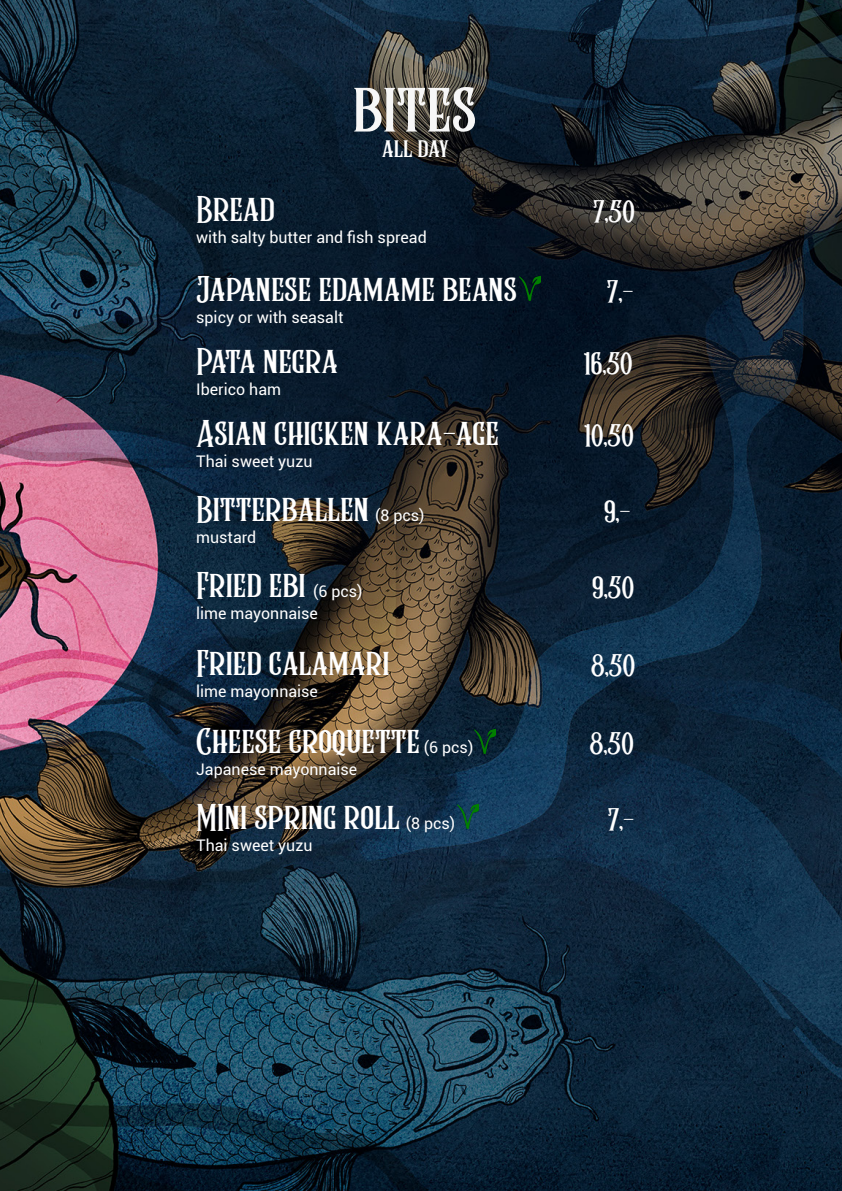
<style>
.page{position:relative;width:842px;height:1191px;background:#fff}
.page>*{position:absolute;margin:0;border:0;box-sizing:border-box;transform-origin:0 0}
.t1{font:68px "Rumble Brave";color:#f7f7f7}
.t2{font:36px "Rumble Brave";color:#fff}
.t3{font:30px "Rumble Brave";color:#fff}
.t4{font:26px "Rumble Brave";letter-spacing:-.015em;color:#fff}
.t5{font:16px "Roboto";color:#fff}
</style>
<div class="page">
<img style="left:0;top:0;width:842px;height:1191px">
<img style="left:520px;top:276px;width:21px;height:24px">
<img style="left:458px;top:804px;width:21px;height:25px">
<img style="left:475px;top:728px;width:21px;height:25px">
<p class="t1" style="left:352px;top:68px;width:126px">bites</p>
<p class="t4" style="left:382px;top:133px;width:69px">all day</p>
<p class="t2" style="left:196px;top:187px;width:80px">Bread</p>
<p class="t3" style="left:593px;top:193px;width:43px">7,50</p>
<p class="t5" style="left:196px;top:226px;width:232px">with salty butter and fish spread</p>
<p class="t2" style="left:196px;top:267px;width:322px">Japanese edamame beans</p>
<p class="t3" style="left:607px;top:273px;width:28px">7,-</p>
<p class="t5" style="left:196px;top:306px;width:149px">spicy or with seasalt</p>
<p class="t2" style="left:196px;top:339px;width:143px">Pata negra</p>
<p class="t3" style="left:584px;top:345px;width:50px">16,50</p>
<p class="t5" style="left:196px;top:378px;width:86px">Iberico ham</p>
<p class="t2" style="left:196px;top:411px;width:304px">Asian chicken kara-age</p>
<p class="t3" style="left:584px;top:417px;width:51px">10,50</p>
<p class="t5" style="left:196px;top:450px;width:118px">Thai sweet yuzu</p>
<p class="t2" style="left:196px;top:487px;width:174px">Bitterballen</p>
<p class="t5" style="left:375px;top:504px;width:51px">(8 pcs)</p>
<p class="t3" style="left:604px;top:493px;width:28px">9,-</p>
<p class="t5" style="left:196px;top:526px;width:62px">mustard</p>
<p class="t2" style="left:196px;top:563px;width:111px">Fried ebi</p>
<p class="t5" style="left:313px;top:580px;width:51px">(6 pcs)</p>
<p class="t3" style="left:592px;top:569px;width:43px">9,50</p>
<p class="t5" style="left:196px;top:602px;width:123px">lime mayonnaise</p>
<p class="t2" style="left:196px;top:641px;width:195px">Fried calamari</p>
<p class="t3" style="left:591px;top:647px;width:46px">8,50</p>
<p class="t5" style="left:196px;top:680px;width:123px">lime mayonnaise</p>
<p class="t2" style="left:196px;top:719px;width:225px">Cheese croquette</p>
<p class="t5" style="left:424px;top:736px;width:51px">(6 pcs)</p>
<p class="t3" style="left:589px;top:725px;width:46px">8,50</p>
<p class="t5" style="left:196px;top:758px;width:163px">Japanese mayonnaise</p>
<p class="t2" style="left:196px;top:795px;width:205px">MIni spring roll</p>
<p class="t5" style="left:406px;top:812px;width:51px">(8 pcs)</p>
<p class="t3" style="left:608px;top:801px;width:28px">7,-</p>
<p class="t5" style="left:196px;top:834px;width:118px">Thai sweet yuzu</p>
</div>
